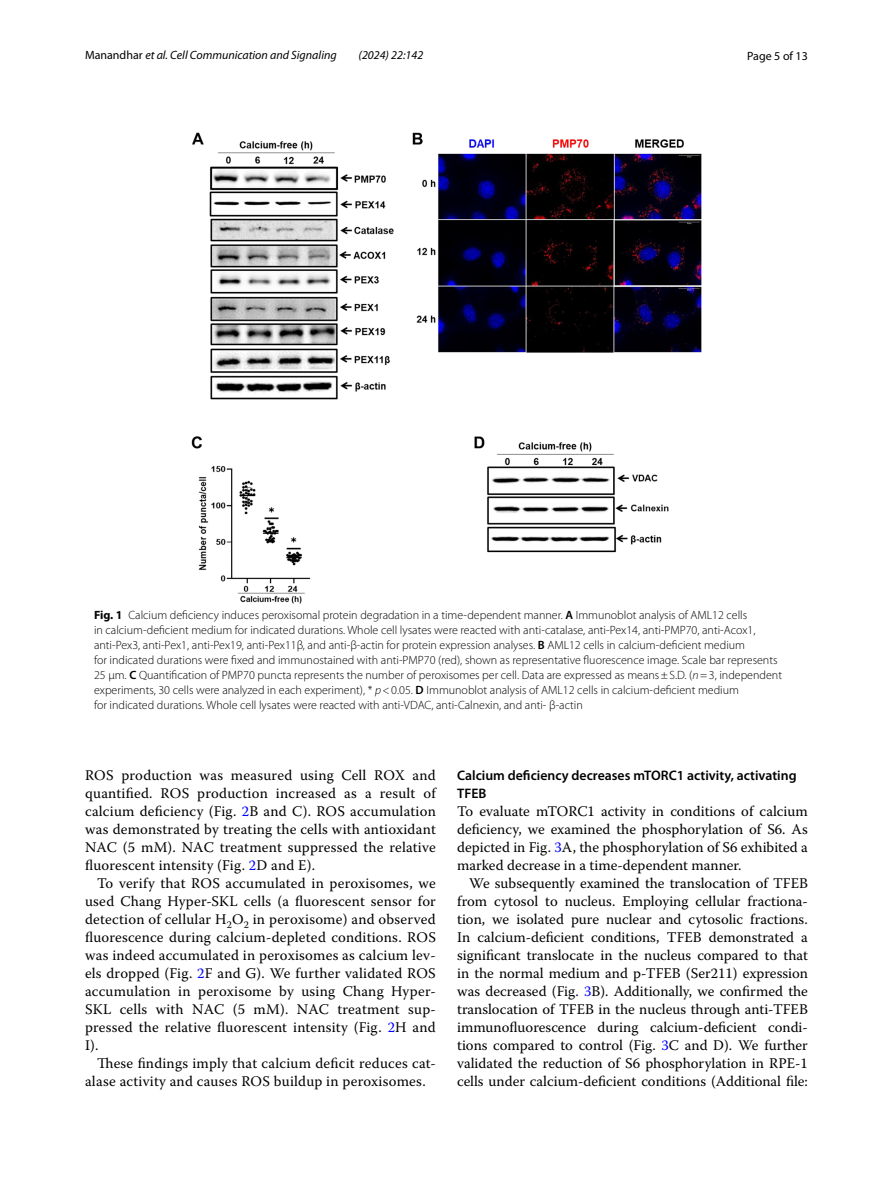
<style>
.page{position:relative;width:893px;height:1187px;background:#fff}
.page>*{position:absolute;margin:0;border:0;box-sizing:border-box;transform-origin:0 0}
.t1{font:14.7px/18px "Warnock Pro";letter-spacing:.015em;color:#000;text-align:justify}
.t2{font:600 13.8px/18px "Myriad Pro";color:#000}
.t3{font:300 12px/15px "Myriad Pro";color:#000}
.t4{font:italic 12px "Myriad Pro";color:#000}
.t5{font:12px "Myriad Pro";color:#000}
.s1{font-style:normal}
.s2{font-weight:700}
.s3{font-weight:600}
.s4{font-style:italic}
.s5{color:#00f}
</style>
<div class="page">
<img style="left:191px;top:133px;width:511px;height:470px">
<p class="t4" style="left:85px;top:48px;width:253px"><span class="s1">Manandhar</span> et al. Cell Communication and Signaling</p>
<p class="t4" style="left:359px;top:48px;width:66px">(2024) 22:142</p>
<p class="t5" style="left:747px;top:48px;width:62px">Page 5 of 13</p>
<p class="t3" style="left:94px;top:607px;width:689px"><span class="s2">Fig. 1</span> Calcium deficiency induces peroxisomal protein degradation in a time-dependent manner. <span class="s3">A</span> Immunoblot analysis of AML12 cells<br>in calcium-deficient medium for indicated durations. Whole cell lysates were reacted with anti-catalase, anti-Pex14, anti-PMP70, anti-Acox1, anti-Pex3, anti-Pex1, anti-Pex19, anti-Pex11β, and anti-β-actin for protein expression analyses. <span class="s3">B</span> AML12 cells in calcium-deficient medium<br>for indicated durations were fixed and immunostained with anti-PMP70 (red), shown as representative fluorescence image. Scale bar represents 25 µm. <span class="s3">C</span> Quantification of PMP70 puncta represents the number of peroxisomes per cell. Data are expressed as means±S.D. (<span class="s4">n</span>=3, independent experiments, 30 cells were analyzed in each experiment), * <span class="s4">p</span>&lt;0.05. <span class="s3">D</span> Immunoblot analysis of AML12 cells in calcium-deficient medium<br>for indicated durations. Whole cell lysates were reacted with anti-VDAC, anti-Calnexin, and anti- β-actin</p>
<p class="t1" style="left:85px;top:766px;width:352px">ROS production was measured using Cell ROX and quantified. ROS production increased as a result of calcium deficiency (Fig. <span class="s5">2</span>B and C). ROS accumulation was demonstrated by treating the cells with antioxidant NAC (5 mM). NAC treatment suppressed the relative fluorescent intensity (Fig. <span class="s5">2</span>D and E).</p>
<p class="t1" style="left:85px;top:874px;width:352px;text-indent:12px">To verify that ROS accumulated in peroxisomes, we used Chang Hyper-SKL cells (a fluorescent sensor for detection of cellular H<sub>2</sub>O<sub>2</sub> in peroxisome) and observed fluorescence during calcium-depleted conditions. ROS was indeed accumulated in peroxisomes as calcium lev&shy;els dropped (Fig. <span class="s5">2</span>F and G). We further validated ROS accumulation in peroxisome by using Chang Hyper-SKL cells with NAC (5 mM). NAC treatment sup&shy;pressed the relative fluorescent intensity (Fig. <span class="s5">2</span>H and I).</p>
<p class="t1" style="left:85px;top:1054px;width:352px;text-indent:12px">These findings imply that calcium deficit reduces cat&shy;alase activity and causes ROS buildup in peroxisomes.</p>
<p class="t2" style="left:457px;top:765px;width:341px">Calcium deficiency decreases mTORC1 activity, activating<br>TFEB</p>
<p class="t1" style="left:457px;top:801px;width:352px">To evaluate mTORC1 activity in conditions of calcium deficiency, we examined the phosphorylation of S6. As depicted in Fig. <span class="s5">3</span>A, the phosphorylation of S6 exhibited a marked decrease in a time-dependent manner.</p>
<p class="t1" style="left:457px;top:873px;width:352px;text-indent:12px">We subsequently examined the translocation of TFEB from cytosol to nucleus. Employing cellular fractiona&shy;tion, we isolated pure nuclear and cytosolic fractions.<br>In calcium-deficient conditions, TFEB demonstrated a significant translocate in the nucleus compared to that in the normal medium and p-TFEB (Ser211) expression was decreased (Fig. <span class="s5">3</span>B). Additionally, we confirmed the translocation of TFEB in the nucleus through anti-TFEB immunofluorescence during calcium-deficient condi&shy;tions compared to control (Fig. <span class="s5">3</span>C and D). We further validated the reduction of S6 phosphorylation in RPE-1 cells under calcium-deficient conditions (Additional file:</p>
</div>
